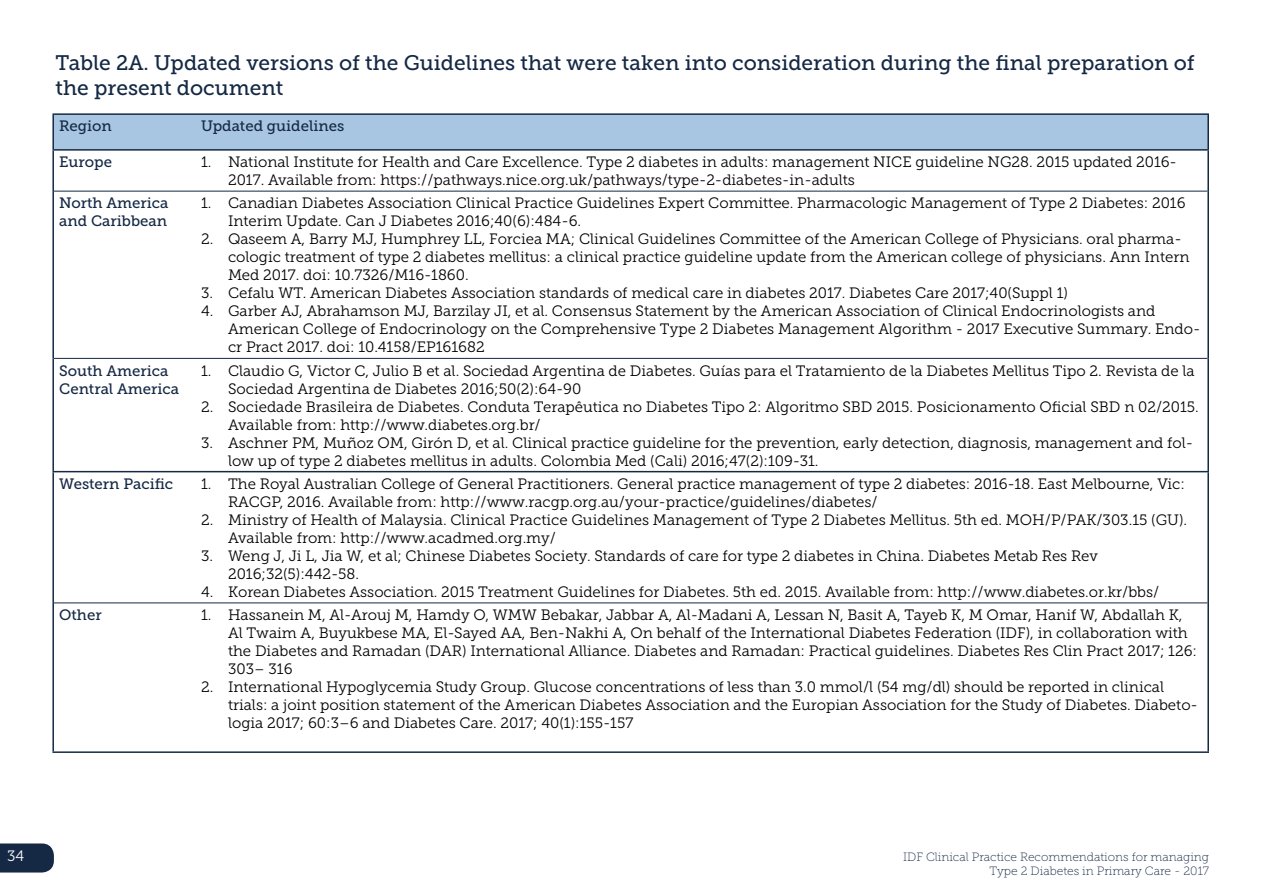
<style>
.page{position:relative;width:1263px;height:893px;background:#fff}
.page>*{position:absolute;margin:0;border:0;box-sizing:border-box;transform-origin:0 0}
.t1{font:21px/25.2px "Museo Slab 500";color:#152945}
.t2{font:15px/18px "Museo Slab 300";color:#000}
.t3{font:15px/18px "Museo Slab 500";color:#152945}
.t4{font:15px "Museo Slab 300";color:#fff}
.t5{font:12px/14.4px "Museo Slab 100";color:#152945;text-align:right}
</style>
<div class="page">
<svg style="left:0;top:843px;width:54px;height:29px;background:#21344e"></svg>
<div style="left:54px;top:115px;width:1153px;height:34px;background:#a8c5e1"></div>
<hr style="left:52px;top:113px;width:143px;height:2px;background:#152945">
<hr style="left:52px;top:115px;width:2px;height:34px;background:#152945">
<hr style="left:195px;top:113px;width:1014px;height:2px;background:#152945">
<hr style="left:1207px;top:115px;width:2px;height:34px;background:#152945">
<hr style="left:52px;top:149px;width:143px;height:2px;background:#152945">
<hr style="left:52px;top:151px;width:2px;height:40px;background:#152945">
<hr style="left:195px;top:149px;width:1014px;height:2px;background:#152945">
<hr style="left:1207px;top:151px;width:2px;height:40px;background:#152945">
<hr style="left:52px;top:191px;width:2px;height:167px;background:#152945">
<hr style="left:1207px;top:191px;width:2px;height:167px;background:#152945">
<hr style="left:52px;top:358px;width:2px;height:113px;background:#152945">
<hr style="left:1207px;top:358px;width:2px;height:113px;background:#152945">
<hr style="left:52px;top:471px;width:143px;height:1px;background:#152945">
<hr style="left:52px;top:472px;width:2px;height:131px;background:#152945">
<hr style="left:195px;top:471px;width:1014px;height:1px;background:#152945">
<hr style="left:1207px;top:472px;width:2px;height:131px;background:#152945">
<hr style="left:52px;top:603px;width:2px;height:148px;background:#152945">
<hr style="left:1207px;top:603px;width:2px;height:148px;background:#152945">
<hr style="left:52px;top:751px;width:143px;height:2px;background:#152945">
<hr style="left:195px;top:751px;width:1014px;height:2px;background:#152945">
<hr style="left:54px;top:191px;width:141px;height:1px;background:#152945">
<hr style="left:195px;top:191px;width:1012px;height:1px;background:#152945">
<hr style="left:54px;top:358px;width:141px;height:1px;background:#152945">
<hr style="left:195px;top:358px;width:1012px;height:1px;background:#152945">
<hr style="left:54px;top:603px;width:141px;height:1px;background:#152945">
<hr style="left:195px;top:603px;width:1012px;height:1px;background:#152945">
<h1 class="t1" style="left:55px;top:50px;width:1141px">Table 2A. Updated versions of the Guidelines that were taken into consideration during the final preparation of the present document</h1>
<p class="t3" style="left:59px;top:117px;width:54px">Region</p>
<p class="t3" style="left:201px;top:117px;width:145px">Updated guidelines</p>
<p class="t3" style="left:59px;top:153px;width:54px">Europe</p>
<p class="t2" style="left:228px;top:153px;width:950px;text-indent:-27px">1. National Institute for Health and Care Excellence. Type 2 diabetes in adults: management NICE guideline NG28. 2015 updated 2016-<br>2017. Available from: https://pathways.nice.org.uk/pathways/type-2-diabetes-in-adults</p>
<p class="t3" style="left:59px;top:194px;width:111px">North America and Caribbean</p>
<p class="t2" style="left:228px;top:194px;width:959px;text-indent:-27px">1. Canadian Diabetes Association Clinical Practice Guidelines Expert Committee. Pharmacologic Management of Type 2 Diabetes: 2016<br>Interim Update. Can J Diabetes 2016;40(6):484-6.</p>
<p class="t2" style="left:228px;top:230px;width:963px;text-indent:-27px">2. Qaseem A, Barry MJ, Humphrey LL, Forciea MA; Clinical Guidelines Committee of the American College of Physicians. oral pharma&shy;cologic treatment of type 2 diabetes mellitus: a clinical practice guideline update from the American college of physicians. Ann Intern<br>Med 2017. doi: 10.7326/M16-1860.</p>
<p class="t2" style="left:201px;top:284px;width:868px">3. Cefalu WT. American Diabetes Association standards of medical care in diabetes 2017. Diabetes Care 2017;40(Suppl 1)</p>
<p class="t2" style="left:228px;top:302px;width:974px;text-indent:-27px">4. Garber AJ, Abrahamson MJ, Barzilay JI, et al. Consensus Statement by the American Association of Clinical Endocrinologists and<br>American College of Endocrinology on the Comprehensive Type 2 Diabetes Management Algorithm - 2017 Executive Summary. Endo&shy;cr Pract 2017. doi: 10.4158/EP161682</p>
<p class="t3" style="left:59px;top:362px;width:121px">South America<br>Central America</p>
<p class="t2" style="left:228px;top:362px;width:968px;text-indent:-27px">1. Claudio G, Victor C, Julio B et al. Sociedad Argentina de Diabetes. Guías para el Tratamiento de la Diabetes Mellitus Tipo 2. Revista de la<br>Sociedad Argentina de Diabetes 2016;50(2):64-90</p>
<p class="t2" style="left:228px;top:398px;width:972px;text-indent:-27px">2. Sociedade Brasileira de Diabetes. Conduta Terapêutica no Diabetes Tipo 2: Algoritmo SBD 2015. Posicionamento Oficial SBD n 02/2015.<br>Available from: http://www.diabetes.org.br/</p>
<p class="t2" style="left:228px;top:434px;width:967px;text-indent:-27px">3. Aschner PM, Muñoz OM, Girón D, et al. Clinical practice guideline for the prevention, early detection, diagnosis, management and fol&shy;low up of type 2 diabetes mellitus in adults. Colombia Med (Cali) 2016;47(2):109-31.</p>
<p class="t3" style="left:59px;top:475px;width:115px">Western Pacific</p>
<p class="t2" style="left:228px;top:475px;width:958px;text-indent:-27px">1. The Royal Australian College of General Practitioners. General practice management of type 2 diabetes: 2016-18. East Melbourne, Vic:<br>RACGP, 2016. Available from: http://www.racgp.org.au/your-practice/guidelines/diabetes/</p>
<p class="t2" style="left:228px;top:511px;width:961px;text-indent:-27px">2. Ministry of Health of Malaysia. Clinical Practice Guidelines Management of Type 2 Diabetes Mellitus. 5th ed. MOH/P/PAK/303.15 (GU).<br>Available from: http://www.acadmed.org.my/</p>
<p class="t2" style="left:228px;top:547px;width:871px;text-indent:-27px">3. Weng J, Ji L, Jia W, et al; Chinese Diabetes Society. Standards of care for type 2 diabetes in China. Diabetes Metab Res Rev<br>2016;32(5):442-58.</p>
<p class="t2" style="left:201px;top:583px;width:960px">4. Korean Diabetes Association. 2015 Treatment Guidelines for Diabetes. 5th ed. 2015. Available from: http://www.diabetes.or.kr/bbs/</p>
<p class="t3" style="left:59px;top:606px;width:44px">Other</p>
<p class="t2" style="left:228px;top:606px;width:970px;text-indent:-27px">1. Hassanein M, Al-Arouj M, Hamdy O, WMW Bebakar, Jabbar A, Al-Madani A, Lessan N, Basit A, Tayeb K, M Omar, Hanif W, Abdallah K, Al Twaim A, Buyukbese MA, El-Sayed AA, Ben-Nakhi A, On behalf of the International Diabetes Federation (IDF), in collaboration with the Diabetes and Ramadan (DAR) International Alliance. Diabetes and Ramadan: Practical guidelines. Diabetes Res Clin Pract 2017; 126:<br>303– 316</p>
<p class="t2" style="left:228px;top:678px;width:971px;text-indent:-27px">2. International Hypoglycemia Study Group. Glucose concentrations of less than 3.0 mmol/l (54 mg/dl) should be reported in clinical trials: a joint position statement of the American Diabetes Association and the Europian Association for the Study of Diabetes. Diabeto&shy;logia 2017; 60:3–6 and Diabetes Care. 2017; 40(1):155-157</p>
<p class="t4" style="left:7px;top:847px;width:19px">34</p>
<p class="t5" style="left:903px;top:849px;width:307px">IDF Clinical Practice Recommendations for managing<br>Type 2 Diabetes in Primary Care - 2017</p>
</div>
